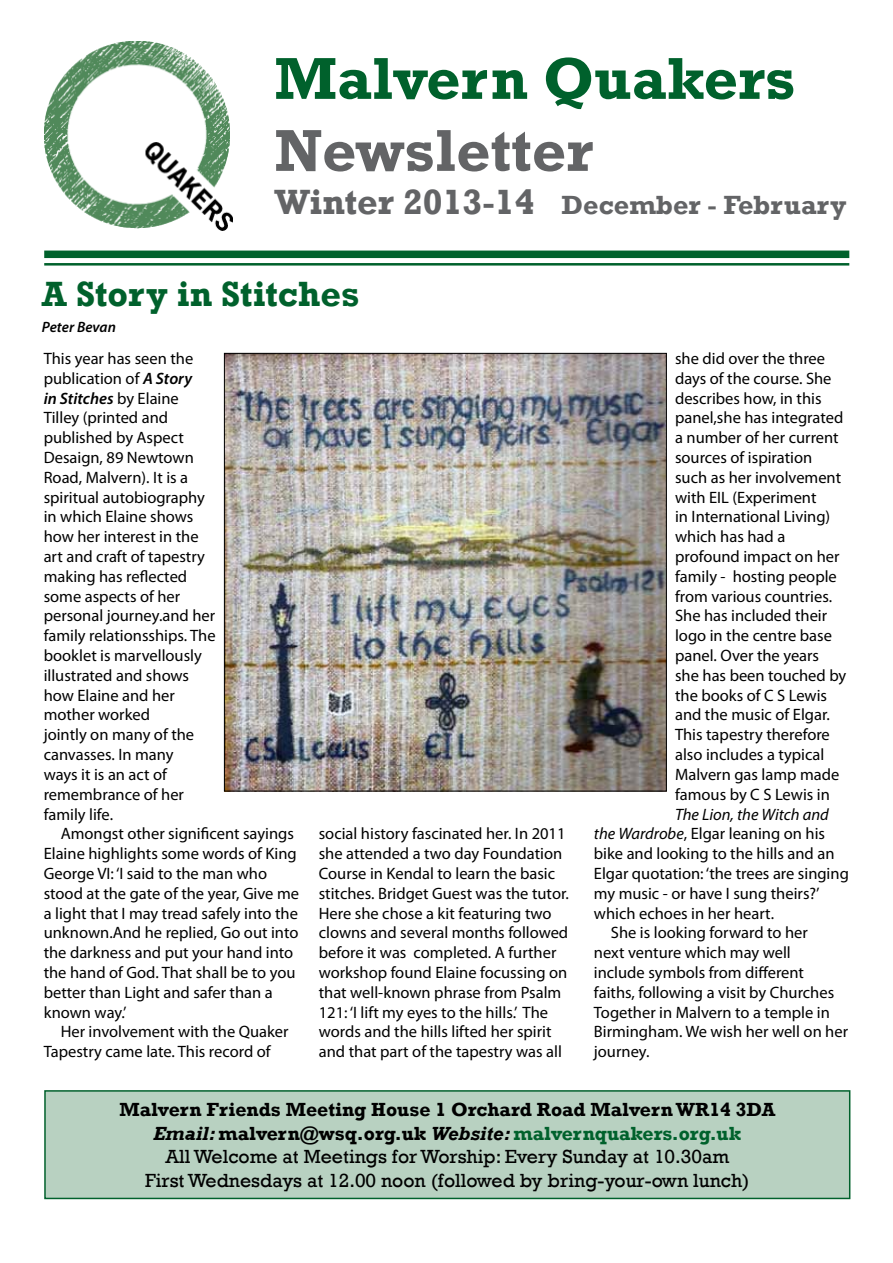
<style>
.page{position:relative;width:893px;height:1263px;background:#fff}
.page>*{position:absolute;margin:0;border:0;box-sizing:border-box;transform-origin:0 0}
.t1{font:700 60px "Rockwell";color:#00612c}
.t2{font:700 60px "Rockwell";color:#636466}
.t3{font:700 36px "Rockwell";color:#00612c}
.t4{font:700 27px "Rockwell";color:#636466}
.t5{font:19.5px/23.4px "Rockwell";color:#000;text-align:center}
.t6{font:16.5px/19.8px "Myriad Pro";color:#000}
.t7{font:italic 16.5px "Myriad Pro";color:#000}
.t8{font:italic 600 15px "Myriad Pro";color:#000}
.s1{font-size:36px}
.s2{font-weight:600;font-style:italic}
.s3{font-style:italic}
.s4{font-weight:700}
.s5{font-weight:700;font-style:italic}
.s6{font-weight:700;color:#00612c}
</style>
<div class="page">
<div style="left:45px;top:1091px;width:805px;height:107px;background:#b8d1c1"></div>
<div style="left:44px;top:1090px;width:806px;height:109px;border:2px solid #00612c"></div>
<div style="left:44px;top:251px;width:805px;height:7px;background:#00612c"></div>
<hr style="left:44px;top:263px;width:805px;height:3px;background:#00612c">
<img style="left:44px;top:42px;width:189px;height:188px">
<img style="left:226px;top:355px;width:439px;height:434px">
<h1 class="t1" style="left:275px;top:42px;width:522px">Malvern Quakers</h1>
<h1 class="t2" style="left:275px;top:114px;width:320px">Newsletter</h1>
<h3 class="t4" style="left:275px;top:189px;width:573px"><span class="s1">Winter 2013-14</span> December - February</h3>
<h2 class="t3" style="left:42px;top:272px;width:319px">A Story in Stitches</h2>
<p class="t8" style="left:42px;top:318px;width:75px">Peter Bevan</p>
<p class="t6" style="left:44px;top:348px;width:173px">This year has seen the publication of <span class="s2">A Story<br>in Stitches</span> by Elaine<br>Tilley (printed and published by Aspect<br>Desaign, 89 Newtown<br>Road, Malvern). It is a spiritual autobiography in which Elaine shows how her interest in the art and craft of tapestry making has reflected some aspects of her personal journey.and her family relationsships. The booklet is marvellously illustrated and shows how Elaine and her mother worked<br>jointly on many of the canvasses. In many<br>ways it is an act of remembrance of her family life.</p>
<p class="t6" style="left:44px;top:824px;width:257px;text-indent:17px">Amongst other significent sayings<br>Elaine highlights some words of King<br>George VI: ‘I said to the man who stood at the gate of the year, Give me a light that I may tread safely into the unknown.And he replied, Go out into the darkness and put your hand into the hand of God. That shall be to you better than Light and safer than a known way.’</p>
<p class="t6" style="left:44px;top:1022px;width:246px;text-indent:17px">Her involvement with the Quaker<br>Tapestry came late. This record of</p>
<p class="t6" style="left:319px;top:824px;width:252px">social history fascinated her. In 2011 she attended a two day Foundation Course in Kendal to learn the basic stitches. Bridget Guest was the tutor.<br>Here she chose a kit featuring two clowns and several months followed before it was completed. A further workshop found Elaine focussing on that well-known phrase from Psalm 121: ‘I lift my eyes to the hills.’ The words and the hills lifted her spirit and that part of the tapestry was all</p>
<p class="t6" style="left:675px;top:348px;width:173px">she did over the three days of the course. She describes how, in this panel,she has integrated a number of her current sources of ispiration such as her involvement with EIL (Experiment<br>in International Living) which has had a profound impact on her family - hosting people from various countries.<br>She has included their logo in the centre base panel. Over the years she has been touched by the books of C S Lewis and the music of Elgar.<br>This tapestry therefore also includes a typical<br>Malvern gas lamp made famous by C S Lewis in</p>
<p class="t7" style="left:675px;top:804px;width:155px">The Lion, the Witch and</p>
<p class="t6" style="left:594px;top:824px;width:233px"><span class="s3">the Wardrobe</span>, Elgar leaning on his</p>
<p class="t6" style="left:594px;top:843px;width:242px">bike and looking to the hills and an</p>
<p class="t6" style="left:594px;top:863px;width:256px">Elgar quotation: ‘the trees are singing</p>
<p class="t6" style="left:594px;top:883px;width:227px">my music - or have I sung theirs?’</p>
<p class="t6" style="left:594px;top:903px;width:182px">which echoes in her heart.</p>
<p class="t6" style="left:611px;top:923px;width:198px">She is looking forward to her</p>
<p class="t6" style="left:594px;top:942px;width:198px">next venture which may well</p>
<p class="t6" style="left:594px;top:962px;width:212px">include symbols from different</p>
<p class="t6" style="left:594px;top:982px;width:242px">faiths, following a visit by Churches</p>
<p class="t6" style="left:594px;top:1002px;width:238px">Together in Malvern to a temple in</p>
<p class="t6" style="left:594px;top:1022px;width:256px">Birmingham. We wish her well on her</p>
<p class="t6" style="left:594px;top:1041px;width:57px">journey.</p>
<p class="t5" style="left:119px;top:1098px;width:657px"><span class="s4">Malvern Friends Meeting House 1 Orchard Road Malvern WR14 3DA </span><span class="s5">Email:</span> <span class="s4">malvern@wsq.org.uk</span> <span class="s5">Website:</span> <span class="s6">malvernquakers.org.uk<br></span>All Welcome at Meetings for Worship: Every Sunday at 10.30am<br>First Wednesdays at 12.00 noon (followed by bring-your-own lunch)</p>
</div>
